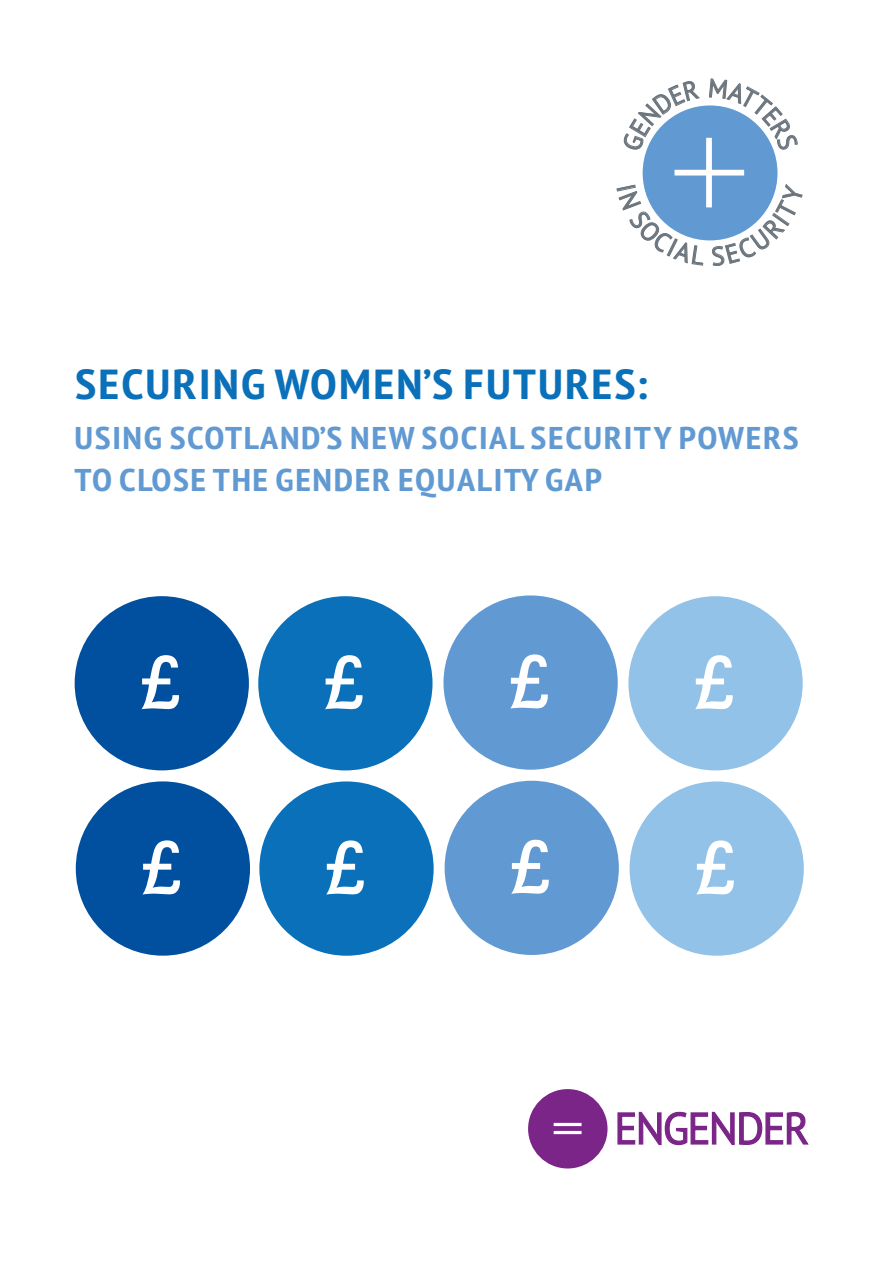
<style>
.page{position:relative;width:893px;height:1263px;background:#fff}
.page>*{position:absolute;margin:0;border:0;box-sizing:border-box;transform-origin:0 0}
.t1{font:500 74.7px "Corporate Sans BQ";color:#fff}
.t2{font:700 condensed 42px "PT Sans";letter-spacing:.045em;color:#0970b9;scale:1.15 1}
.t3{font:700 condensed 31.5px/42px "PT Sans";letter-spacing:.045em;color:#619ad2;scale:1.15 1}
</style>
<div class="page">
<div style="left:643px;top:105px;width:134px;height:135px;background:#619ad2;border-radius:50%"></div>
<div style="left:674px;top:170px;width:70px;height:6px;background:#fff"></div>
<div style="left:706px;top:138px;width:6px;height:69px;background:#fff"></div>
<div style="left:528px;top:1089px;width:79px;height:79px;background:#7b2588;border-radius:50%"></div>
<svg style="left:617px;top:1111px;width:192px;height:35px"></svg>
<hr style="left:554px;top:1123px;width:27px;height:3px;background:#fff">
<hr style="left:554px;top:1131px;width:27px;height:3px;background:#fff">
<div style="left:76px;top:781px;width:174px;height:175px;background:#01509f;border-radius:50%"></div>
<div style="left:75px;top:596px;width:174px;height:174px;background:#01509f;border-radius:50%"></div>
<div style="left:259px;top:781px;width:175px;height:175px;background:#0970b9;border-radius:50%"></div>
<div style="left:258px;top:596px;width:174px;height:174px;background:#0970b9;border-radius:50%"></div>
<div style="left:445px;top:781px;width:174px;height:174px;background:#619ad2;border-radius:50%"></div>
<div style="left:443px;top:595px;width:175px;height:175px;background:#619ad2;border-radius:50%"></div>
<div style="left:630px;top:781px;width:174px;height:175px;background:#93c2e8;border-radius:50%"></div>
<div style="left:628px;top:596px;width:175px;height:174px;background:#93c2e8;border-radius:50%"></div>
<svg style="left:646px;top:106px;width:53px;height:45px"></svg>
<svg style="left:709px;top:105px;width:65px;height:46px"></svg>
<svg style="left:643px;top:185px;width:62px;height:56px"></svg>
<svg style="left:712px;top:185px;width:65px;height:56px"></svg>
<h2 class="t2" style="left:75px;top:356px;width:500px">SECURING WOMEN’S FUTURES:</h2>
<p class="t3" style="left:75px;top:416px;width:631px">USING SCOTLAND’S NEW SOCIAL SECURITY POWERS<br>TO CLOSE THE GENDER EQUALITY GAP</p>
<h1 class="t1" style="left:138px;top:656px;width:46px">£</h1>
<h1 class="t1" style="left:139px;top:841px;width:46px">£</h1>
<h1 class="t1" style="left:322px;top:656px;width:46px">£</h1>
<h1 class="t1" style="left:323px;top:841px;width:46px">£</h1>
<h1 class="t1" style="left:507px;top:655px;width:46px">£</h1>
<h1 class="t1" style="left:508px;top:840px;width:46px">£</h1>
<h1 class="t1" style="left:692px;top:656px;width:46px">£</h1>
<h1 class="t1" style="left:693px;top:841px;width:46px">£</h1>
</div>
